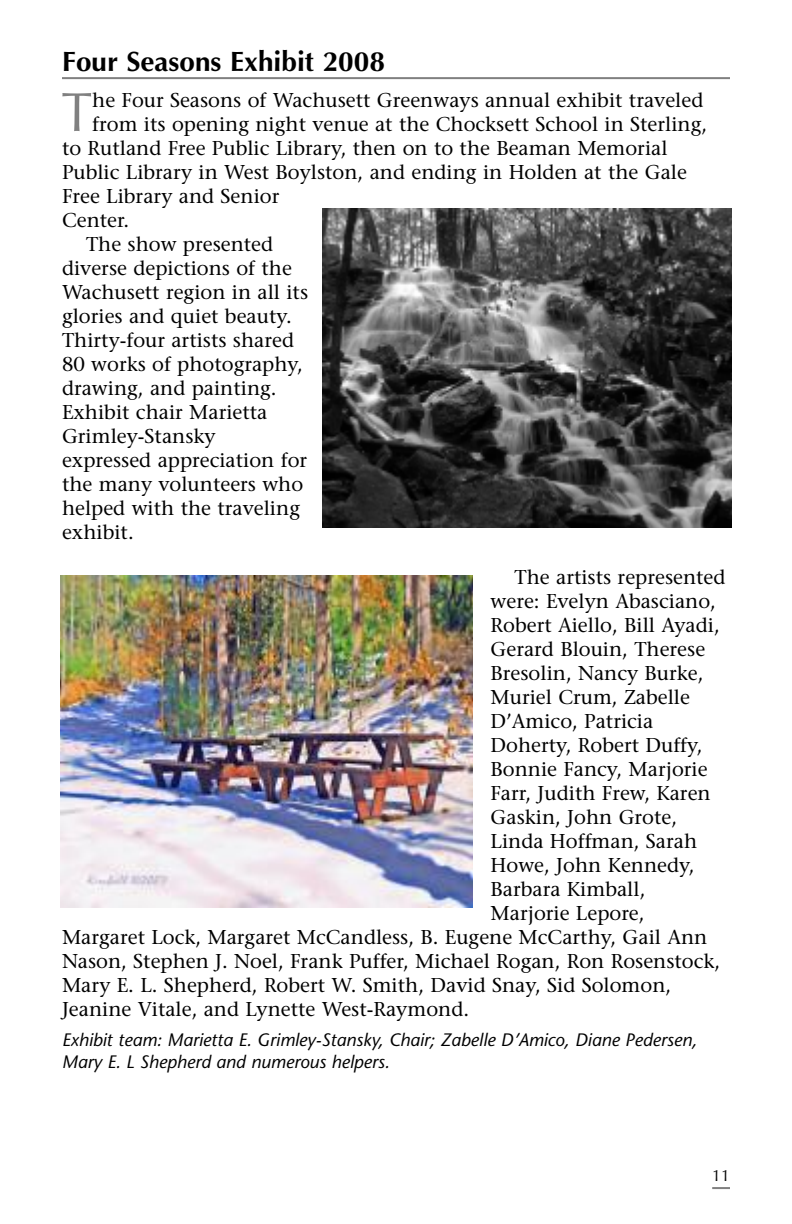
<style>
.page{position:relative;width:792px;height:1224px;background:#fff}
.page>*{position:absolute;margin:0;border:0;box-sizing:border-box;transform-origin:0 0}
.t1{font:55.8px "Optima";color:#808080}
.t2{font:700 28px "Optima";color:#000}
.t3{font:20px "Stone Serif";color:#000}
.t4{font:italic 18px/22px "Stone Sans";color:#000}
.t5{font:16px "Optima";color:#000}
</style>
<div class="page">
<svg style="left:712px;top:1187px;width:18px;height:2px"></svg>
<hr style="left:62px;top:77px;width:668px;height:2px;background:#808080">
<img style="left:323px;top:209px;width:409px;height:319px">
<img style="left:60px;top:576px;width:413px;height:332px">
<p class="t2" style="left:62px;top:45px;width:324px">Four Seasons Exhibit 2008</p>
<p class="t1" style="left:61px;top:79px;width:33px">T</p>
<p class="t3" style="left:92px;top:92px;width:613px">he Four Seasons of Wachusett Greenways annual exhibit traveled</p>
<p class="t3" style="left:92px;top:116px;width:617px">from its opening night venue at the Chocksett School in Sterling,</p>
<p class="t3" style="left:62px;top:140px;width:607px">to Rutland Free Public Library, then on to the Beaman Memorial</p>
<p class="t3" style="left:62px;top:164px;width:627px">Public Library in West Boylston, and ending in Holden at the Gale</p>
<p class="t3" style="left:62px;top:188px;width:219px">Free Library and Senior</p>
<p class="t3" style="left:62px;top:212px;width:69px">Center.</p>
<p class="t3" style="left:86px;top:236px;width:189px">The show presented</p>
<p class="t3" style="left:62px;top:260px;width:232px">diverse depictions of the</p>
<p class="t3" style="left:62px;top:284px;width:248px">Wachusett region in all its</p>
<p class="t3" style="left:62px;top:308px;width:231px">glories and quiet beauty.</p>
<p class="t3" style="left:62px;top:332px;width:234px">Thirty-four artists shared</p>
<p class="t3" style="left:62px;top:356px;width:242px">80 works of photography,</p>
<p class="t3" style="left:62px;top:380px;width:216px">drawing, and painting.</p>
<p class="t3" style="left:62px;top:404px;width:207px">Exhibit chair Marietta</p>
<p class="t3" style="left:62px;top:428px;width:155px">Grimley-Stansky</p>
<p class="t3" style="left:62px;top:452px;width:247px">expressed appreciation for</p>
<p class="t3" style="left:62px;top:476px;width:243px">the many volunteers who</p>
<p class="t3" style="left:62px;top:500px;width:240px">helped with the traveling</p>
<p class="t3" style="left:62px;top:524px;width:73px">exhibit.</p>
<p class="t3" style="left:515px;top:569px;width:213px">The artists represented</p>
<p class="t3" style="left:491px;top:593px;width:227px">were: Evelyn Abasciano,</p>
<p class="t3" style="left:491px;top:617px;width:231px">Robert Aiello, Bill Ayadi,</p>
<p class="t3" style="left:491px;top:641px;width:216px">Gerard Blouin, Therese</p>
<p class="t3" style="left:491px;top:665px;width:214px">Bresolin, Nancy Burke,</p>
<p class="t3" style="left:491px;top:689px;width:201px">Muriel Crum, Zabelle</p>
<p class="t3" style="left:491px;top:713px;width:164px">D’Amico, Patricia</p>
<p class="t3" style="left:491px;top:737px;width:214px">Doherty, Robert Duffy,</p>
<p class="t3" style="left:491px;top:761px;width:219px">Bonnie Fancy, Marjorie</p>
<p class="t3" style="left:491px;top:785px;width:222px">Farr, Judith Frew, Karen</p>
<p class="t3" style="left:491px;top:809px;width:188px">Gaskin, John Grote,</p>
<p class="t3" style="left:491px;top:833px;width:208px">Linda Hoffman, Sarah</p>
<p class="t3" style="left:491px;top:857px;width:205px">Howe, John Kennedy,</p>
<p class="t3" style="left:491px;top:881px;width:156px">Barbara Kimball,</p>
<p class="t3" style="left:491px;top:905px;width:156px">Marjorie Lepore,</p>
<p class="t3" style="left:62px;top:929px;width:647px">Margaret Lock, Margaret McCandless, B. Eugene McCarthy, Gail Ann</p>
<p class="t3" style="left:62px;top:953px;width:660px">Nason, Stephen J. Noel, Frank Puffer, Michael Rogan, Ron Rosenstock,</p>
<p class="t3" style="left:62px;top:977px;width:611px">Mary E. L. Shepherd, Robert W. Smith, David Snay, Sid Solomon,</p>
<p class="t3" style="left:62px;top:1001px;width:409px">Jeanine Vitale, and Lynette West-Raymond.</p>
<p class="t4" style="left:62px;top:1030px;width:637px">Exhibit team: Marietta E. Grimley-Stansky, Chair; Zabelle D’Amico, Diane Pedersen,<br>Mary E. L Shepherd and numerous helpers.</p>
<p class="t5" style="left:712px;top:1166px;width:19px">11</p>
</div>
